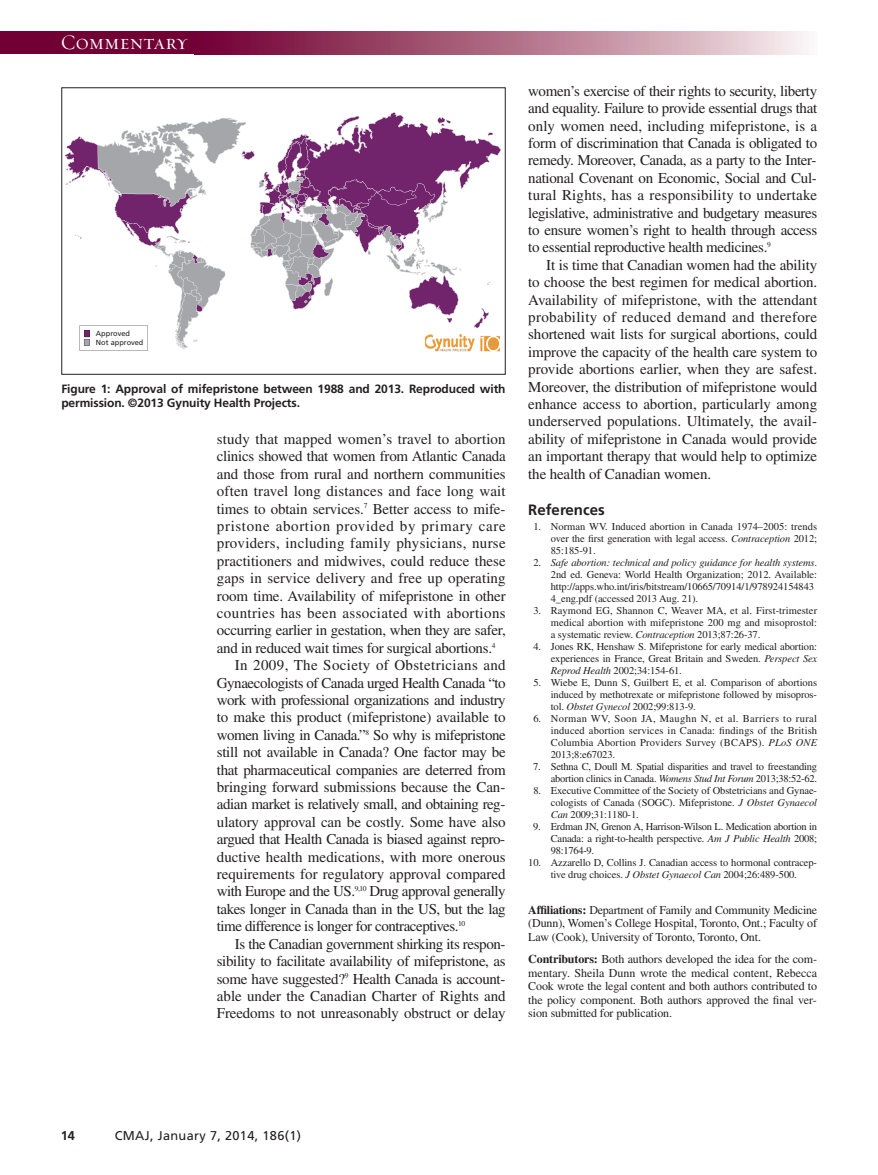
<style>
.page{position:relative;width:878px;height:1175px;background:#fff}
.page>*{position:absolute;margin:0;border:0;box-sizing:border-box;transform-origin:0 0}
.t1{font:21px "Requiem Display HTF Small Caps";letter-spacing:.005em;color:#fff}
.t2{font:15px/17.4px "Times LT Std";letter-spacing:-.015em;color:#231f20;text-align:justify}
.t3{font:15px "Times LT Std";letter-spacing:.01em;color:#231f20}
.t4{font:15px "Times LT Std";letter-spacing:.025em;color:#231f20}
.t5{font:15px "Times LT Std";letter-spacing:.02em;color:#231f20}
.t6{font:15px "Times LT Std";letter-spacing:.045em;color:#231f20}
.t7{font:700 15px "Frutiger LT Std";color:#231f20}
.t8{font:12.75px "Frutiger LT Std";letter-spacing:.025em;color:#231f20}
.t9{font:700 12.75px "Frutiger LT Std";color:#231f20}
.t10{font:12px/13.5px "Times LT Std";letter-spacing:-.01em;color:#231f20;text-align:justify}
.t11{font:700 12px/14.2px "Frutiger LT Std";letter-spacing:-.01em;color:#231f20}
.t12{font:10.5px/12px "Times LT Std";letter-spacing:-.01em;color:#231f20;text-align:justify}
.t13{font:7.35px/8.9px "Frutiger LT Std";color:#231f20}
.s1{font-style:italic}
.s2{font-weight:700}
</style>
<div class="page">
<div style="left:0;top:32px;width:207px;height:22px;background:#710035"></div>
<div style="left:194px;top:32px;width:623px;height:22px;background:linear-gradient(to right,#6e002b,#f7eceb)"></div>
<svg style="left:64px;top:112px;width:437px;height:238px"></svg>
<img style="left:425px;top:335px;width:75px;height:16px">
<div style="left:61px;top:87px;width:444px;height:288px;border:1px solid #231f20"></div>
<h1 class="t1" style="left:61px;top:30px;width:129px">Commentary</h1>
<p class="t13" style="left:96px;top:330px;width:49px">Approved<br>Not approved</p>
<p class="t11" style="left:61px;top:383px;width:446px">Figure 1: Approval of mifepristone between 1988 and 2013. Reproduced with permission. ©2013 Gynuity Health Projects.</p>
<p class="t3" style="left:217px;top:433px;width:290px">study that mapped women’s travel to abortion</p>
<p class="t2" style="left:217px;top:449px;width:290px">clinics showed that women from Atlantic Canada</p>
<p class="t2" style="left:217px;top:466px;width:290px">and those from rural and northern communities</p>
<p class="t3" style="left:217px;top:486px;width:290px">often travel long distances and face long wait</p>
<p class="t2" style="left:217px;top:501px;width:290px">times to obtain services.<sup>7</sup> Better access to mife-</p>
<p class="t6" style="left:217px;top:520px;width:290px">pristone abortion provided by primary care</p>
<p class="t5" style="left:217px;top:538px;width:290px">providers, including family physicians, nurse</p>
<p class="t2" style="left:217px;top:553px;width:290px">practitioners and midwives, could reduce these</p>
<p class="t3" style="left:217px;top:573px;width:290px">gaps in service delivery and free up operating</p>
<p class="t2" style="left:217px;top:588px;width:290px">room time. Availability of mifepristone in other</p>
<p class="t4" style="left:217px;top:607px;width:290px">countries has been associated with abortions</p>
<p class="t2" style="left:217px;top:623px;width:290px">occurring earlier in gestation, when they are safer,</p>
<p class="t2" style="left:217px;top:640px;width:280px">and in reduced wait times for surgical abortions.<sup>4</sup></p>
<p class="t4" style="left:235px;top:660px;width:272px">In 2009, The Society of Obstetricians and</p>
<p class="t2" style="left:217px;top:675px;width:290px">Gynaecologists of Canada urged Health Canada “to</p>
<p class="t2" style="left:217px;top:693px;width:290px">work with professional organizations and industry</p>
<p class="t2" style="left:217px;top:710px;width:290px">to make this product (mifepristone) available to</p>
<p class="t2" style="left:217px;top:727px;width:290px">women living in Canada.”<sup>8</sup> So why is mifepristone</p>
<p class="t2" style="left:217px;top:745px;width:290px">still not available in Canada? One factor may be</p>
<p class="t2" style="left:217px;top:762px;width:290px">that pharmaceutical companies are deterred from</p>
<p class="t2" style="left:217px;top:780px;width:290px">bringing forward submissions because the Can-</p>
<p class="t2" style="left:217px;top:797px;width:290px">adian market is relatively small, and obtaining reg-</p>
<p class="t2" style="left:217px;top:814px;width:290px">ulatory approval can be costly. Some have also</p>
<p class="t2" style="left:217px;top:832px;width:290px">argued that Health Canada is biased against repro-</p>
<p class="t2" style="left:217px;top:849px;width:290px">ductive health medications, with more onerous</p>
<p class="t2" style="left:217px;top:867px;width:290px">requirements for regulatory approval compared</p>
<p class="t2" style="left:217px;top:884px;width:290px">with Europe and the US.<sup>9,10</sup> Drug approval generally</p>
<p class="t2" style="left:217px;top:901px;width:290px">takes longer in Canada than in the US, but the lag</p>
<p class="t2" style="left:217px;top:919px;width:250px">time difference is longer for contraceptives.<sup>10</sup></p>
<p class="t2" style="left:235px;top:936px;width:272px">Is the Canadian government shirking its respon-</p>
<p class="t2" style="left:217px;top:954px;width:290px">sibility to facilitate availability of mifepristone, as</p>
<p class="t2" style="left:217px;top:971px;width:290px">some have suggested?<sup>9</sup> Health Canada is account-</p>
<p class="t2" style="left:217px;top:988px;width:290px">able under the Canadian Charter of Rights and</p>
<p class="t2" style="left:217px;top:1006px;width:290px">Freedoms to not unreasonably obstruct or delay</p>
<p class="t2" style="left:528px;top:84px;width:290px">women’s exercise of their rights to security, liberty and equality. Failure to provide essential drugs that only women need, including mifepristone, is a form of discrimination that Canada is obligated to remedy. Moreover, Canada, as a party to the Inter&shy;national Covenant on Economic, Social and Cul&shy;tural Rights, has a responsibility to undertake legislative, administrative and budgetary measures to ensure women’s right to health through access to essential reproductive health medicines.<sup>9</sup></p>
<p class="t2" style="left:528px;top:258px;width:290px;text-indent:18px">It is time that Canadian women had the ability to choose the best regimen for medical abortion.<br>Availability of mifepristone, with the attendant probability of reduced demand and therefore shortened wait lists for surgical abortions, could improve the capacity of the health care system to provide abortions earlier, when they are safest.<br>Moreover, the distribution of mifepristone would enhance access to abortion, particularly among underserved populations. Ultimately, the avail&shy;ability of mifepristone in Canada would provide an important therapy that would help to optimize the health of Canadian women.</p>
<p class="t7" style="left:528px;top:503px;width:78px">References</p>
<p class="t12" style="left:550px;top:521px;width:268px;text-indent:-17px">1. Norman WV. Induced abortion in Canada 1974–2005: trends over the first generation with legal access. <span class="s1">Contraception</span> 2012; 85:185-91.</p>
<p class="t12" style="left:551px;top:557px;width:268px;text-align:left;text-indent:-17px">2. <span class="s1">Safe abortion: technical and policy guidance for health systems</span>.<br>2nd ed. Geneva: World Health Organization; 2012. Available: http://apps.who.int/iris/bitstream/10665/70914/1/978924154843<br>4_eng.pdf (accessed 2013 Aug. 21).</p>
<p class="t12" style="left:551px;top:605px;width:268px;text-indent:-17px">3. Raymond EG, Shannon C, Weaver MA, et al. First-trimester medical abortion with mifepristone 200 mg and misoprostol: a systematic review. <span class="s1">Contraception</span> 2013;87:26-37.</p>
<p class="t12" style="left:551px;top:641px;width:268px;text-indent:-17px">4. Jones RK, Henshaw S. Mifepristone for early medical abortion: experiences in France, Great Britain and Sweden. <span class="s1">Perspect Sex Reprod Health</span> 2002;34:154-61.</p>
<p class="t12" style="left:551px;top:677px;width:268px;text-indent:-17px">5. Wiebe E, Dunn S, Guilbert E, et al. Comparison of abortions induced by methotrexate or mifepristone followed by misopros&shy;tol. <span class="s1">Obstet Gynecol</span> 2002;99:813-9.</p>
<p class="t12" style="left:551px;top:713px;width:268px;text-indent:-17px">6. Norman WV, Soon JA, Maughn N, et al. Barriers to rural induced abortion services in Canada: findings of the British Columbia Abortion Providers Survey (BCAPS). <span class="s1">PLoS ONE </span>2013;8:e67023.</p>
<p class="t12" style="left:533px;top:761px;width:285px;text-align:right">7. Sethna C, Doull M. Spatial disparities and travel to freestanding abortion clinics in Canada. <span class="s1">Womens Stud Int Forum</span> 2013;38:52-62.</p>
<p class="t12" style="left:551px;top:785px;width:268px;text-indent:-17px">8. Executive Committee of the Society of Obstetricians and Gynae&shy;cologists of Canada (SOGC). Mifepristone. <span class="s1">J Obstet Gynaecol Can</span> 2009;31:1180-1.</p>
<p class="t12" style="left:551px;top:821px;width:268px;text-indent:-18px">9. Erdman JN, Grenon A, Harrison-Wilson L. Medication abortion in Canada: a right-to-health perspective. <span class="s1">Am J Public Health</span> 2008; 98:1764-9.</p>
<p class="t12" style="left:528px;top:857px;width:290px;text-align:center">10. Azzarello D, Collins J. Canadian access to hormonal contracep&shy;tive drug choices. <span class="s1">J Obstet Gynaecol Can</span> 2004;26:489-500.</p>
<p class="t10" style="left:528px;top:904px;width:290px"><span class="s2">Affiliations:</span> Department of Family and Community Medicine (Dunn), Women’s College Hospital, Toronto, Ont.; Faculty of Law (Cook), University of Toronto, Toronto, Ont.</p>
<p class="t10" style="left:528px;top:953px;width:290px"><span class="s2">Contributors:</span> Both authors developed the idea for the com&shy;mentary. Sheila Dunn wrote the medical content, Rebecca Cook wrote the legal content and both authors contributed to the policy component. Both authors approved the final ver&shy;sion submitted for publication.</p>
<p class="t9" style="left:61px;top:1130px;width:16px">14</p>
<p class="t8" style="left:115px;top:1130px;width:188px">CMAJ, January 7, 2014, 186(1)</p>
</div>
